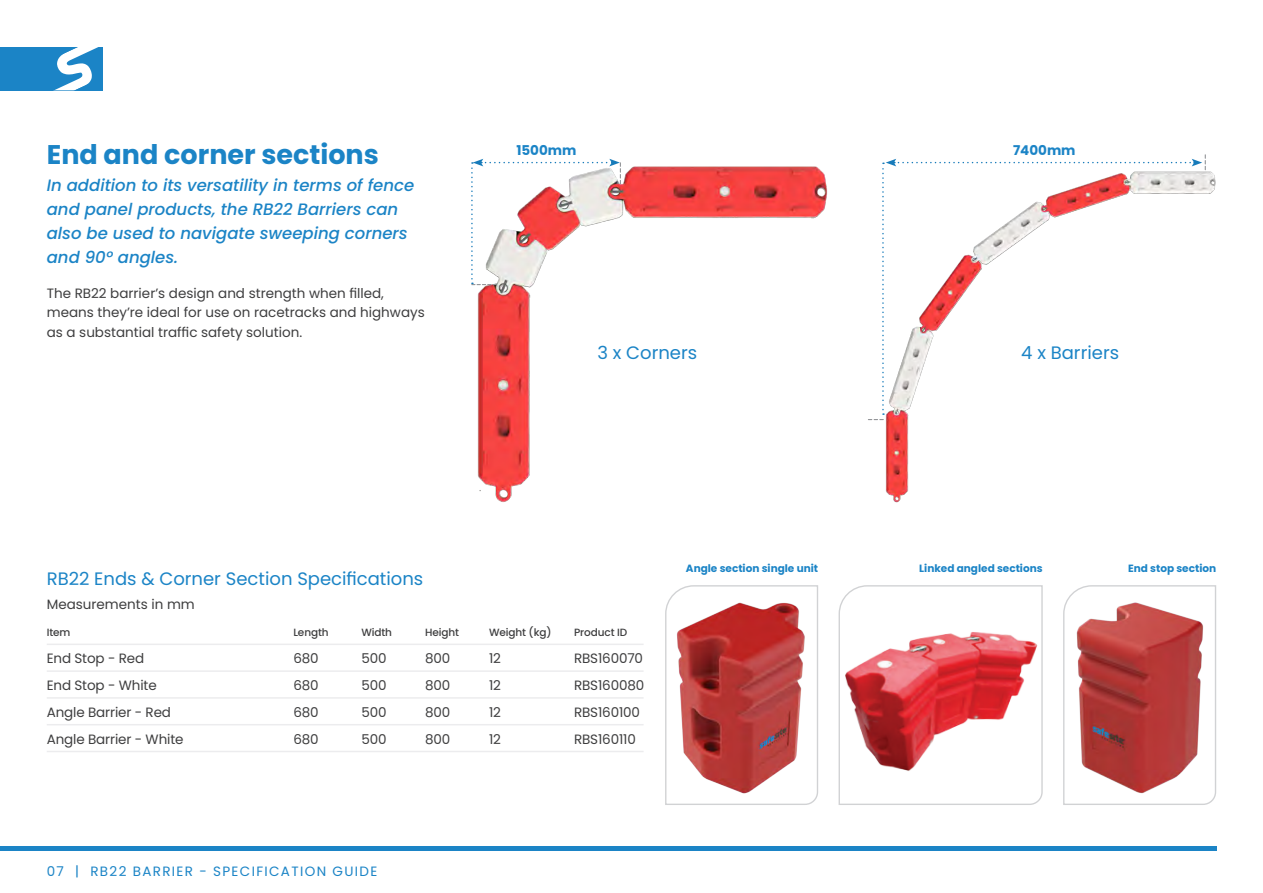
<style>
.page{position:relative;width:1263px;height:893px;background:#fff}
.page>*{position:absolute;margin:0;border:0;box-sizing:border-box;transform-origin:0 0}
.t1{font:700 27px "Poppins";color:#1b84c6}
.t2{font:18px "Poppins";color:#1b84c6}
.t3{font:italic 500 16.5px/24px "Poppins";color:#1b84c6}
.t4{font:13.5px/19.5px "Poppins";color:#3e3e3f}
.t5{font:13.5px "Poppins";letter-spacing:.1em;color:#1b84c6}
.t6{font:700 13.5px "Poppins";color:#1b84c6}
.t7{font:700 10.5px "Poppins";color:#1b84c6}
.t8{font:500 10.5px "Poppins";letter-spacing:-.01em;color:#3e3e3f}
</style>
<div class="page">
<div style="left:0;top:47px;width:102px;height:43px;background:#1b84c6"></div>
<svg style="left:55px;top:47px;width:43px;height:43px"></svg>
<hr style="left:0;top:846px;width:1216px;height:4px;background:#1b84c6">
<img style="left:472px;top:158px;width:356px;height:344px">
<img style="left:868px;top:171px;width:348px;height:332px">
<svg style="left:471px;top:159px;width:150px;height:126px"></svg>
<svg style="left:868px;top:155px;width:338px;height:265px"></svg>
<svg style="left:665px;top:585px;width:153px;height:220px"></svg>
<svg style="left:838px;top:585px;width:205px;height:220px"></svg>
<svg style="left:1063px;top:585px;width:154px;height:220px"></svg>
<hr style="left:47px;top:644px;width:597px;height:1px;background:#ececee">
<hr style="left:47px;top:670px;width:597px;height:2px;background:#ececee">
<hr style="left:47px;top:697px;width:597px;height:2px;background:#ececee">
<hr style="left:47px;top:724px;width:597px;height:1px;background:#ececee">
<hr style="left:47px;top:751px;width:597px;height:1px;background:#ececee">
<p class="t1" style="left:47px;top:139px;width:334px">End and corner sections</p>
<p class="t3" style="left:47px;top:174px;width:369px">In addition to its versatility in terms of fence and panel products, the RB22 Barriers can also be used to navigate sweeping corners and 90° angles.</p>
<p class="t4" style="left:47px;top:284px;width:379px">The RB22 barrier’s design and strength when filled, means they’re ideal for use on racetracks and highways as a substantial traffic safety solution.</p>
<p class="t6" style="left:516px;top:142px;width:62px">1500mm</p>
<p class="t2" style="left:597px;top:342px;width:101px">3 x Corners</p>
<p class="t6" style="left:1013px;top:142px;width:64px">7400mm</p>
<p class="t2" style="left:1021px;top:342px;width:99px">4 x Barriers</p>
<p class="t2" style="left:47px;top:568px;width:378px">RB22 Ends &amp; Corner Section Specifications</p>
<p class="t4" style="left:47px;top:594px;width:150px">Measurements in mm</p>
<p class="t8" style="left:47px;top:626px;width:25px">Item</p>
<p class="t8" style="left:293px;top:626px;width:37px">Length</p>
<p class="t8" style="left:361px;top:626px;width:32px">Width</p>
<p class="t8" style="left:425px;top:626px;width:35px">Height</p>
<p class="t8" style="left:489px;top:626px;width:64px">Weight (kg)</p>
<p class="t8" style="left:574px;top:626px;width:55px">Product ID</p>
<p class="t4" style="left:47px;top:648px;width:99px">End Stop - Red</p>
<p class="t4" style="left:293px;top:648px;width:27px">680</p>
<p class="t4" style="left:361px;top:648px;width:27px">500</p>
<p class="t4" style="left:425px;top:648px;width:27px">800</p>
<p class="t4" style="left:489px;top:648px;width:13px">12</p>
<p class="t4" style="left:574px;top:648px;width:71px">RBS160070</p>
<p class="t4" style="left:47px;top:675px;width:111px">End Stop - White</p>
<p class="t4" style="left:293px;top:675px;width:27px">680</p>
<p class="t4" style="left:361px;top:675px;width:27px">500</p>
<p class="t4" style="left:425px;top:675px;width:27px">800</p>
<p class="t4" style="left:489px;top:675px;width:13px">12</p>
<p class="t4" style="left:574px;top:675px;width:72px">RBS160080</p>
<p class="t4" style="left:47px;top:702px;width:126px">Angle Barrier - Red</p>
<p class="t4" style="left:293px;top:702px;width:27px">680</p>
<p class="t4" style="left:361px;top:702px;width:27px">500</p>
<p class="t4" style="left:425px;top:702px;width:27px">800</p>
<p class="t4" style="left:489px;top:702px;width:13px">12</p>
<p class="t4" style="left:574px;top:702px;width:67px">RBS160100</p>
<p class="t4" style="left:47px;top:729px;width:138px">Angle Barrier - White</p>
<p class="t4" style="left:293px;top:729px;width:27px">680</p>
<p class="t4" style="left:361px;top:729px;width:27px">500</p>
<p class="t4" style="left:425px;top:729px;width:27px">800</p>
<p class="t4" style="left:489px;top:729px;width:13px">12</p>
<p class="t4" style="left:574px;top:729px;width:63px">RBS160110</p>
<p class="t7" style="left:686px;top:563px;width:134px">Angle section single unit</p>
<p class="t7" style="left:919px;top:563px;width:125px">Linked angled sections</p>
<p class="t7" style="left:1128px;top:563px;width:90px">End stop section</p>
<p class="t5" style="left:47px;top:863px;width:332px">07 | RB22 BARRIER - SPECIFICATION GUIDE</p>
</div>
